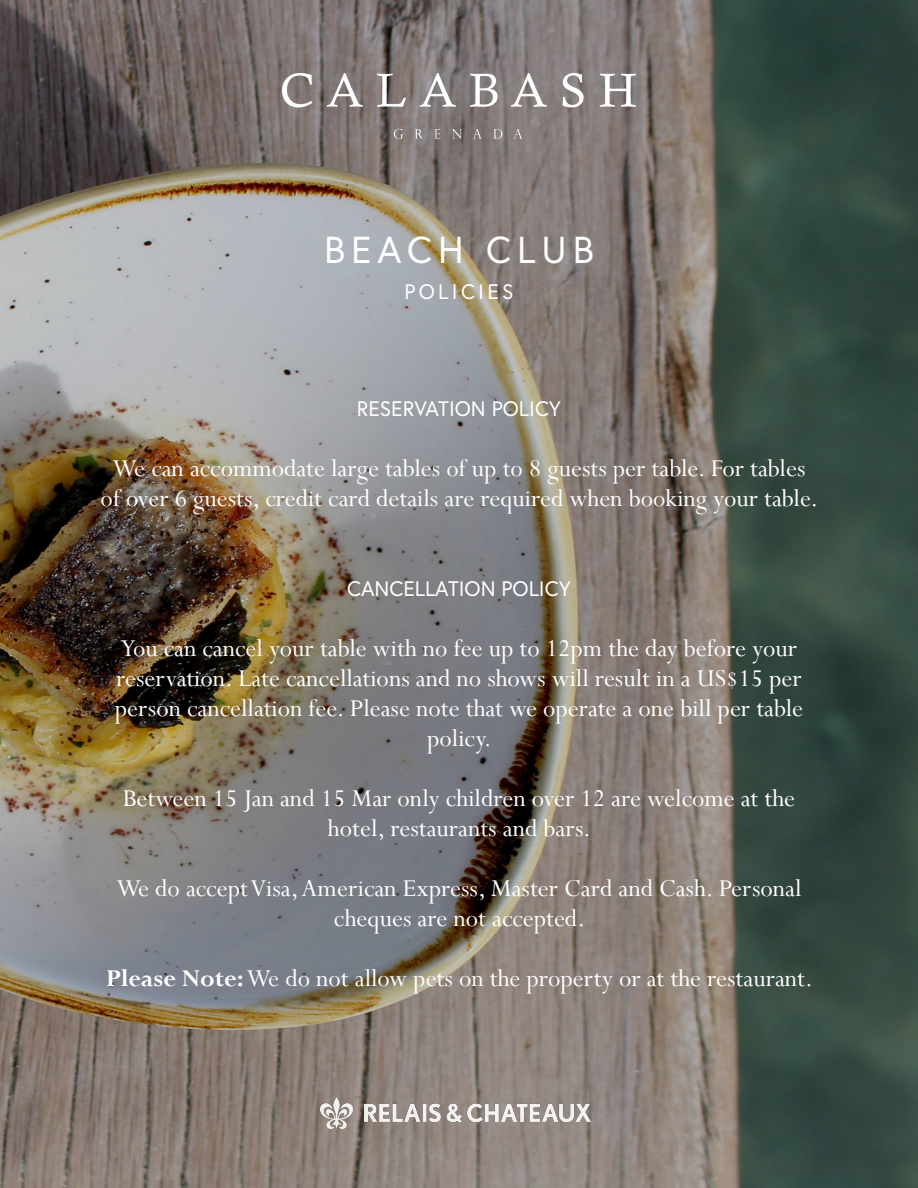
<style>
.page{position:relative;width:918px;height:1188px;background:#fff}
.page>*{position:absolute;margin:0;border:0;box-sizing:border-box;transform-origin:0 0}
.t1{font:37.5px "Europa";letter-spacing:.16em;color:#fff}
.t2{font:27px/30px "Perpetua";color:#fff;text-align:center}
.t3{font:21px "Europa";color:#fff}
.t4{font:21px "Europa";letter-spacing:.16em;color:#fff}
.s1{font-weight:700}
</style>
<div class="page">
<img style="left:0;top:0;width:918px;height:1188px">
<img style="left:283px;top:73px;width:352px;height:66px">
<img style="left:321px;top:1097px;width:270px;height:32px">
<p class="t1" style="left:324px;top:225px;width:271px">BEACH CLUB</p>
<p class="t4" style="left:404px;top:278px;width:111px">POLICIES</p>
<p class="t3" style="left:357px;top:396px;width:206px">RESERVATION POLICY</p>
<p class="t2" style="left:101px;top:453px;width:719px">We can accommodate large tables of up to 8 guests per table. For tables of over 6 guests, credit card details are required when booking your table.</p>
<p class="t3" style="left:347px;top:576px;width:225px">CANCELLATION POLICY</p>
<p class="t2" style="left:115px;top:633px;width:690px">You can cancel your table with no fee up to 12pm the day before your reservation. Late cancellations and no shows will result in a US$15 per person cancellation fee. Please note that we operate a one bill per table policy.</p>
<p class="t2" style="left:123px;top:783px;width:674px">Between 15 Jan and 15 Mar only children over 12 are welcome at the</p>
<p class="t2" style="left:328px;top:813px;width:265px">hotel, restaurants and bars.</p>
<p class="t2" style="left:116px;top:873px;width:687px">We do accept Visa, American Express, Master Card and Cash. Personal cheques are not accepted.</p>
<p class="t2" style="left:106px;top:963px;width:708px"><span class="s1">Please Note:</span> We do not allow pets on the property or at the restaurant.</p>
</div>
